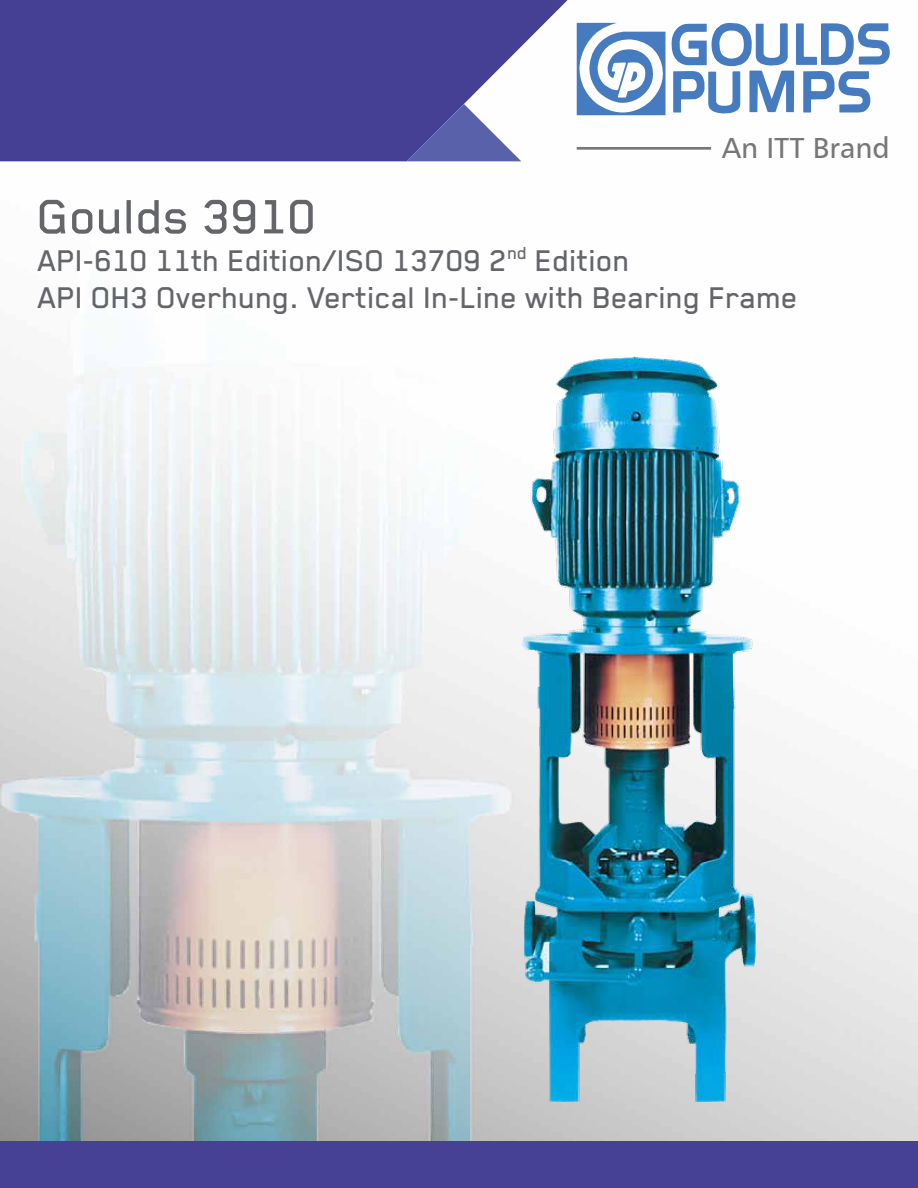
<style>
.page{position:relative;width:918px;height:1188px;background:#fff}
.page>*{position:absolute;margin:0;border:0;box-sizing:border-box;transform-origin:0 0}
.t1{font:500 55.5px "Blender Pro";color:#636569}
.t2{font:500 34.5px/37.5px "Blender Pro";color:#636569}
.t3{font:29.1px "Humanist 777 BT Roman B";color:#777679}
</style>
<div class="page">
<img style="left:0;top:23px;width:918px;height:1119px">
<hr style="left:577px;top:147px;width:134px;height:3px;background:#777679">
<svg style="left:577px;top:22px;width:316px;height:102px"></svg>
<svg style="left:0;top:0;width:568px;height:161px;background:#5955a0"></svg>
<div style="left:0;top:1142px;width:918px;height:46px;background:#464194"></div>
<img style="left:523px;top:357px;width:233px;height:744px">
<p class="t3" style="left:722px;top:129px;width:169px">An ITT Brand</p>
<h1 class="t1" style="left:38px;top:187px;width:281px">Goulds 3910</h1>
<p class="t2" style="left:38px;top:241px;width:762px">API-610 11th Edition/ISO 13709 2<sup>nd</sup> Edition<br>API OH3 Overhung. Vertical In-Line with Bearing Frame</p>
</div>
